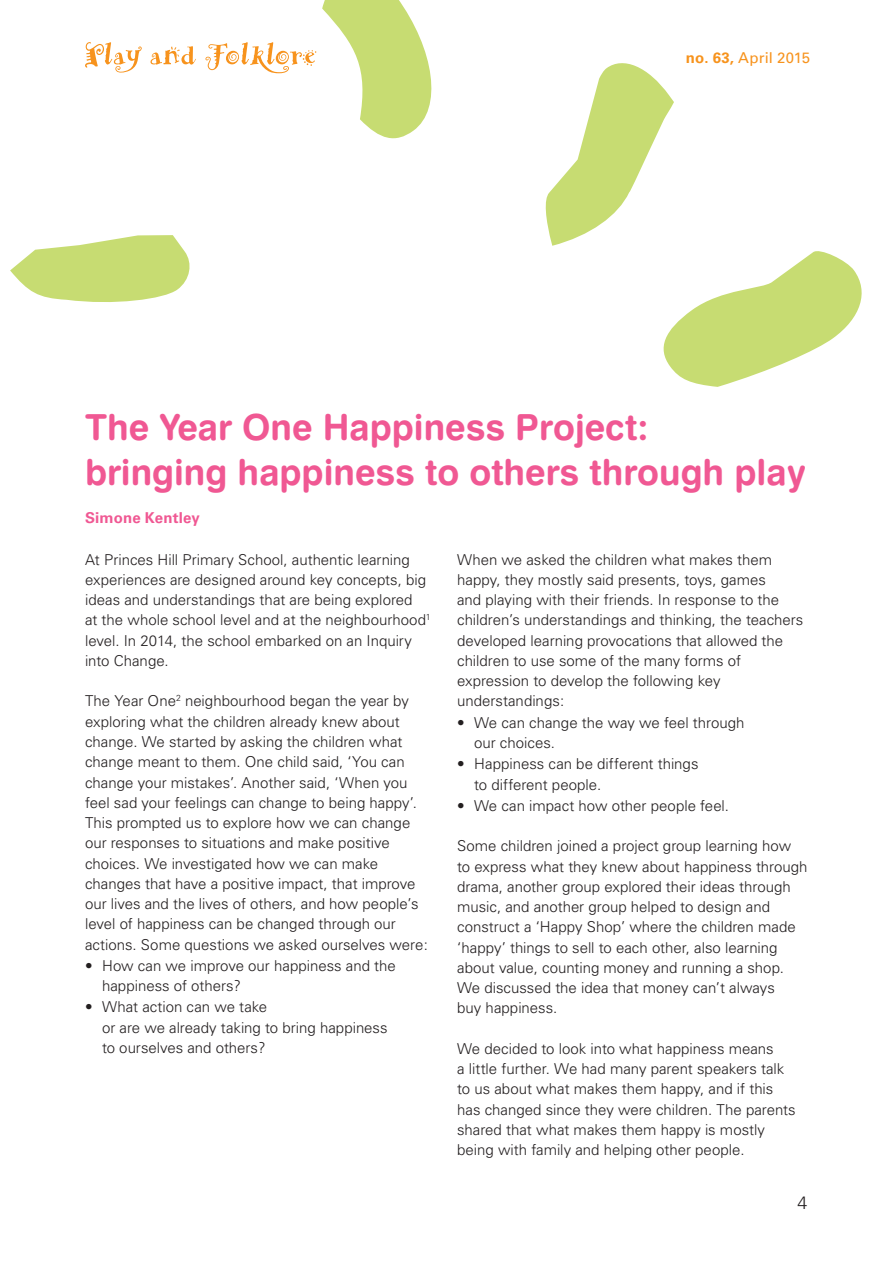
<style>
.page{position:relative;width:893px;height:1263px;background:#fff}
.page>*{position:absolute;margin:0;border:0;box-sizing:border-box;transform-origin:0 0}
.Main_Head{font:36px/45px "Swiss 721 BT Bold Rounded";color:#f05893}
.t1{font:300 18px "Univers";color:#231f20}
.Body{font:300 15px/20.2px "Univers";color:#231f20}
.bold_content{font:15px "Univers";letter-spacing:.005em;color:#f7931d}
.Author{font:700 15px "Univers";letter-spacing:.01em;color:#f05893}
.s1{font-weight:700}
</style>
<div class="page">
<svg style="left:10px;top:0;width:852px;height:387px"></svg>
<p class="bold_content" style="left:686px;top:49px;width:126px"><span class="s1">no. 63,</span> April 2015</p>
<p class="Main_Head" style="left:85px;top:403px;width:722px">The Year One Happiness Project:<br>bringing happiness to others through play</p>
<p class="Author" style="left:85px;top:509px;width:116px">Simone Kentley</p>
<p class="Body" style="left:85px;top:549px;width:347px">At Princes Hill Primary School, authentic learning experiences are designed around key concepts, big ideas and understandings that are being explored<br>at the whole school level and at the neighbourhood<sup>1 </sup>level. In 2014, the school embarked on an Inquiry into Change.</p>
<p class="Body" style="left:85px;top:691px;width:344px">The Year One<sup>2</sup> neighbourhood began the year by exploring what the children already knew about change. We started by asking the children what change meant to them. One child said, ‘You can change your mistakes’. Another said, ‘When you feel sad your feelings can change to being happy’.<br>This prompted us to explore how we can change our responses to situations and make positive choices. We investigated how we can make changes that have a positive impact, that improve our lives and the lives of others, and how people’s level of happiness can be changed through our actions. Some questions we asked ourselves were:</p>
<p class="Body" style="left:102px;top:955px;width:295px;text-indent:-17px">• How can we improve our happiness and the happiness of others?</p>
<p class="Body" style="left:102px;top:997px;width:287px;text-indent:-17px">• What action can we take<br>or are we already taking to bring happiness to ourselves and others?</p>
<p class="Body" style="left:457px;top:549px;width:348px">When we asked the children what makes them happy, they mostly said presents, toys, games<br>and playing with their friends. In response to the children’s understandings and thinking, the teachers developed learning provocations that allowed the children to use some of the many forms of expression to develop the following key understandings:</p>
<p class="Body" style="left:474px;top:712px;width:272px;text-indent:-17px">• We can change the way we feel through our choices.</p>
<p class="Body" style="left:474px;top:754px;width:226px;text-indent:-17px">• Happiness can be different things to different people.</p>
<p class="Body" style="left:457px;top:795px;width:273px">• We can impact how other people feel.</p>
<p class="Body" style="left:457px;top:836px;width:352px">Some children joined a project group learning how to express what they knew about happiness through drama, another group explored their ideas through music, and another group helped to design and construct a ‘Happy Shop’ where the children made ‘happy’ things to sell to each other, also learning about value, counting money and running a shop.<br>We discussed the idea that money can’t always<br>buy happiness.</p>
<p class="Body" style="left:457px;top:1038px;width:340px">We decided to look into what happiness means<br>a little further. We had many parent speakers talk to us about what makes them happy, and if this has changed since they were children. The parents shared that what makes them happy is mostly being with family and helping other people.</p>
<p class="t1" style="left:797px;top:1192px;width:12px">4</p>
</div>
